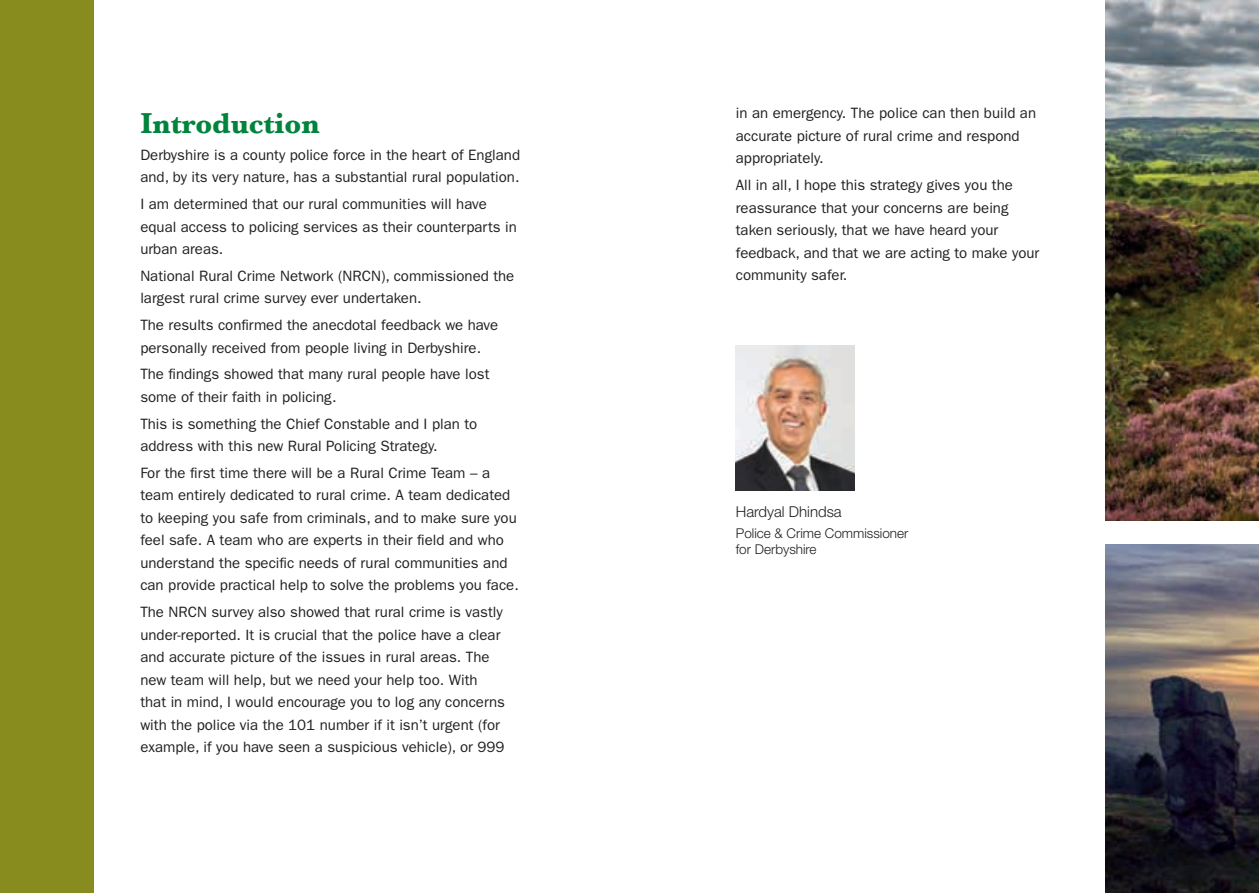
<style>
.page{position:relative;width:1259px;height:893px;background:#fff}
.page>*{position:absolute;margin:0;border:0;box-sizing:border-box;transform-origin:0 0}
.t1{font:700 30px "Baskerville";color:#00843d}
.t2{font:15px/22.5px "Franklin Gothic LT";color:#231f20}
.t3{font:300 15px "Helvetica Neue LT";color:#231f20}
.t4{font:300 13.5px/16.5px "Helvetica Neue LT";color:#231f20}
</style>
<div class="page">
<div style="left:0;top:0;width:94px;height:893px;background:#888b1e"></div>
<img style="left:736px;top:346px;width:119px;height:144px">
<img style="left:1106px;top:0;width:153px;height:521px">
<img style="left:1106px;top:544px;width:153px;height:349px">
<h1 class="t1" style="left:140px;top:103px;width:181px">Introduction</h1>
<p class="t2" style="left:140px;top:144px;width:381px">Derbyshire is a county police force in the heart of England and, by its very nature, has a substantial rural population.</p>
<p class="t2" style="left:140px;top:193px;width:378px">I am determined that our rural communities will have equal access to policing services as their counterparts in urban areas.</p>
<p class="t2" style="left:140px;top:265px;width:375px">National Rural Crime Network (NRCN), commissioned the largest rural crime survey ever undertaken.</p>
<p class="t2" style="left:140px;top:314px;width:359px">The results confirmed the anecdotal feedback we have personally received from people living in Derbyshire.</p>
<p class="t2" style="left:140px;top:363px;width:351px">The findings showed that many rural people have lost some of their faith in policing.</p>
<p class="t2" style="left:140px;top:412px;width:338px">This is something the Chief Constable and I plan to address with this new Rural Policing Strategy.</p>
<p class="t2" style="left:140px;top:462px;width:380px">For the first time there will be a Rural Crime Team – a team entirely dedicated to rural crime. A team dedicated to keeping you safe from criminals, and to make sure you feel safe. A team who are experts in their field and who understand the specific needs of rural communities and can provide practical help to solve the problems you face.</p>
<p class="t2" style="left:140px;top:601px;width:366px">The NRCN survey also showed that rural crime is vastly under-reported. It is crucial that the police have a clear and accurate picture of the issues in rural areas. The new team will help, but we need your help too. With that in mind, I would encourage you to log any concerns with the police via the 101 number if it isn’t urgent (for example, if you have seen a suspicious vehicle), or 999</p>
<p class="t2" style="left:736px;top:102px;width:302px">in an emergency. The police can then build an accurate picture of rural crime and respond appropriately.</p>
<p class="t2" style="left:736px;top:174px;width:305px">All in all, I hope this strategy gives you the reassurance that your concerns are being taken seriously, that we have heard your feedback, and that we are acting to make your community safer.</p>
<p class="t3" style="left:736px;top:502px;width:107px">Hardyal Dhindsa</p>
<p class="t4" style="left:736px;top:524px;width:174px">Police &amp; Crime Commissioner for Derbyshire</p>
</div>
